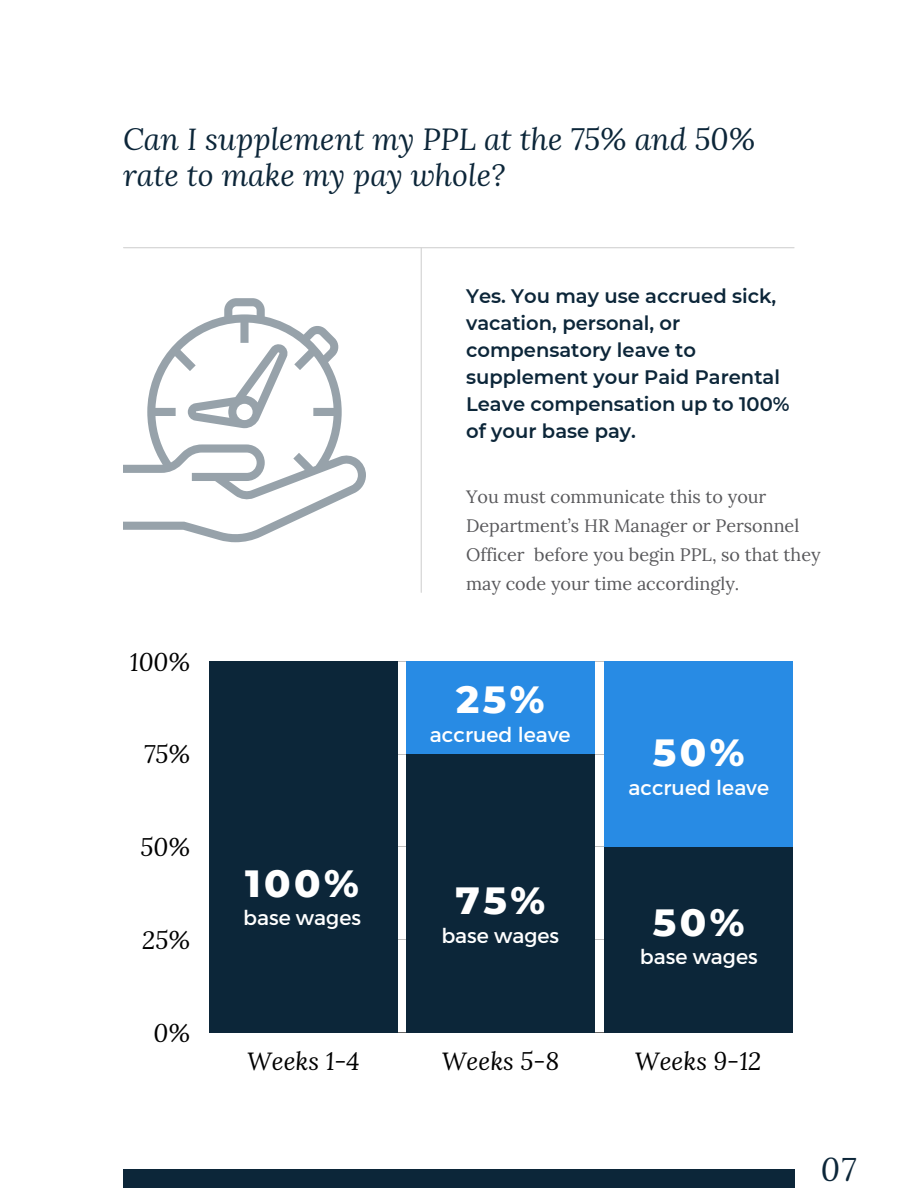
<style>
.page{position:relative;width:918px;height:1188px;background:#fff}
.page>*{position:absolute;margin:0;border:0;box-sizing:border-box;transform-origin:0 0}
.t1{font:800 38.7px "Montserrat";letter-spacing:.09em;color:#fff}
.t2{font:italic 32.1px "Lora";color:#0c2639}
.t3{font:italic 30.3px/36px "Lora";color:#0c2639}
.t4{font:italic 24.9px "Lora";color:#000}
.t5{font:20.55px "Montserrat";color:#fff}
.t6{font:600 19.5px/27px "Montserrat";color:#0c2639}
.t7{font:18px/29.2px "Lora";color:#58585b}
</style>
<div class="page">
<hr style="left:124px;top:247px;width:670px;height:1px;background:#d2d2d2">
<hr style="left:421px;top:248px;width:1px;height:344px;background:#d2d2d2">
<svg style="left:123px;top:298px;width:243px;height:244px"></svg>
<svg style="left:188px;top:343px;width:101px;height:85px"></svg>
<hr style="left:209px;top:661px;width:584px;height:1px;background:#000">
<hr style="left:209px;top:754px;width:584px;height:1px;background:#000">
<hr style="left:209px;top:847px;width:584px;height:1px;background:#000">
<hr style="left:209px;top:939px;width:584px;height:1px;background:#000">
<hr style="left:209px;top:1032px;width:584px;height:1px;background:#000">
<div style="left:407px;top:661px;width:188px;height:372px;background:#288be4"></div>
<div style="left:604px;top:661px;width:189px;height:372px;background:#288be4"></div>
<div style="left:209px;top:661px;width:189px;height:372px;background:#0c2639"></div>
<div style="left:407px;top:754px;width:188px;height:279px;background:#0c2639"></div>
<div style="left:604px;top:847px;width:189px;height:186px;background:#0c2639"></div>
<div style="left:123px;top:1170px;width:671px;height:18px;background:#0c2639"></div>
<h3 class="t3" style="left:123px;top:120px;width:634px">Can I supplement my PPL at the 75% and 50% rate to make my pay whole?</h3>
<p class="t6" style="left:466px;top:283px;width:325px">Yes. You may use accrued sick, vacation, personal, or compensatory leave to supplement your Paid Parental<br>Leave compensation up to 100% of your base pay.</p>
<p class="t4" style="left:130px;top:645px;width:62px">100%</p>
<p class="t4" style="left:144px;top:738px;width:48px">75%</p>
<p class="t4" style="left:141px;top:831px;width:51px">50%</p>
<p class="t4" style="left:142px;top:923px;width:49px">25%</p>
<p class="t4" style="left:154px;top:1016px;width:38px">0%</p>
<p class="t7" style="left:466px;top:481px;width:356px">You must communicate this to your Department’s HR Manager or Personnel Officer before you begin PPL, so that they may code your time accordingly.</p>
<h1 class="t1" style="left:245px;top:859px;width:115px">100%</h1>
<p class="t5" style="left:243px;top:905px;width:119px">base wages</p>
<h1 class="t1" style="left:456px;top:676px;width:90px">25%</h1>
<p class="t5" style="left:430px;top:721px;width:142px">accrued leave</p>
<h1 class="t1" style="left:456px;top:877px;width:91px">75%</h1>
<p class="t5" style="left:441px;top:922px;width:119px">base wages</p>
<h1 class="t1" style="left:653px;top:728px;width:93px">50%</h1>
<p class="t5" style="left:629px;top:774px;width:142px">accrued leave</p>
<h1 class="t1" style="left:653px;top:898px;width:93px">50%</h1>
<p class="t5" style="left:640px;top:944px;width:119px">base wages</p>
<p class="t4" style="left:247px;top:1044px;width:114px">Weeks 1-4</p>
<p class="t4" style="left:442px;top:1044px;width:119px">Weeks 5-8</p>
<p class="t4" style="left:635px;top:1044px;width:128px">Weeks 9-12</p>
<h2 class="t2" style="left:821px;top:1148px;width:37px">07</h2>
</div>
